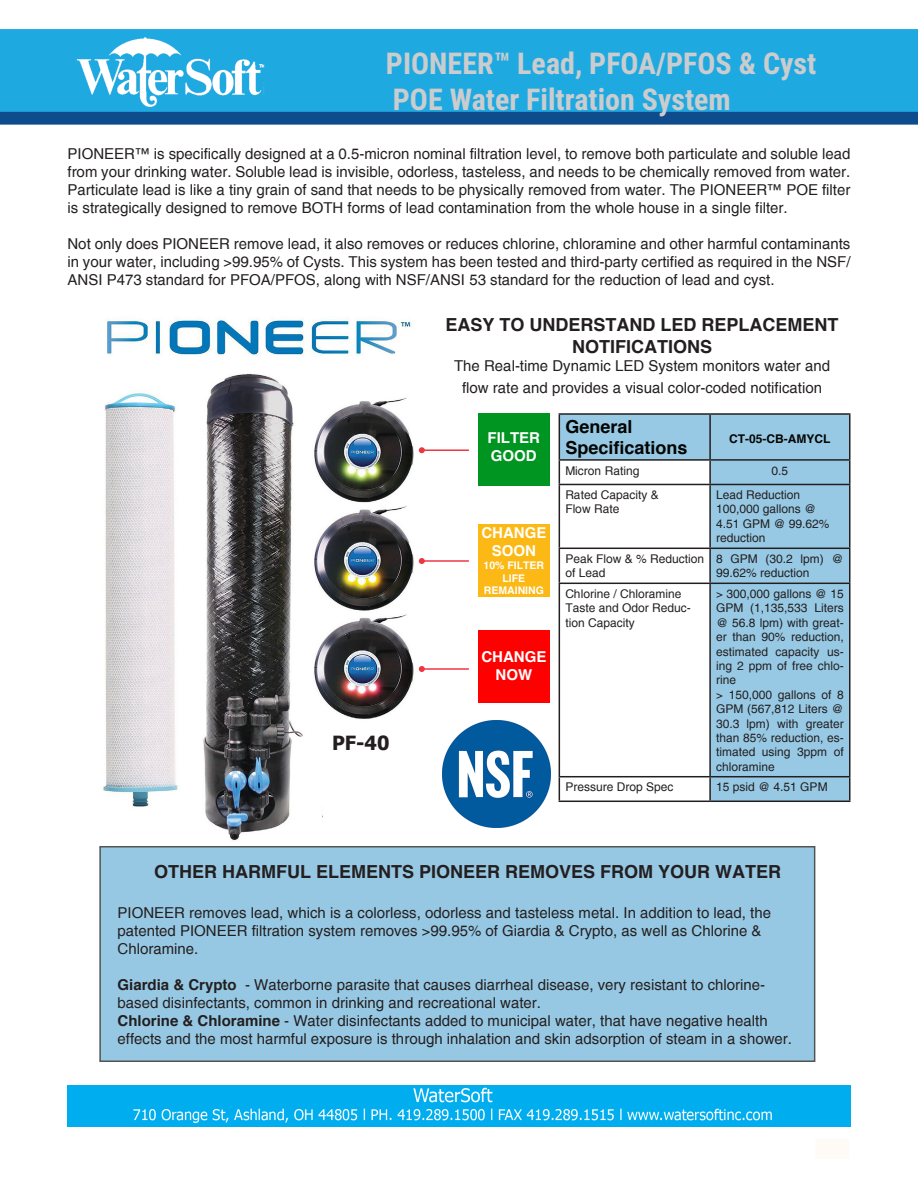
<style>
.page{position:relative;width:918px;height:1188px;background:#fff}
.page>*{position:absolute;margin:0;border:0;box-sizing:border-box;transform-origin:0 0}
.t1{font:700 30px "Roboto Condensed";color:#cbccce}
.t2{font:700 19.5px "Tahoma";color:#231f20}
.t3{font:700 18px "Helvetica";color:#231f20}
.t4{font:700 18px "Helvetica";color:#040503}
.t5{font:15px/18px "Helvetica";color:#231f20;text-align:justify}
.t6{font:700 15px "Helvetica";color:#fff}
.t7{font:12px/14.4px "Helvetica";color:#231f20}
.t8{font:700 12px "Helvetica";color:#040503}
.t9{font:700 10.5px "Helvetica";color:#fff}
.s1{font-weight:700}
</style>
<div class="page">
<img style="left:0;top:29px;width:918px;height:96px">
<img style="left:68px;top:1086px;width:783px;height:40px">
<img style="left:103px;top:317px;width:320px;height:524px">
<hr style="left:422px;top:449px;width:46px;height:2px;background:#ee3643">
<svg style="left:419px;top:447px;width:6px;height:6px"></svg>
<hr style="left:422px;top:560px;width:46px;height:2px;background:#ee3643">
<svg style="left:419px;top:558px;width:6px;height:6px"></svg>
<hr style="left:422px;top:668px;width:46px;height:2px;background:#ee3643">
<svg style="left:419px;top:666px;width:6px;height:6px"></svg>
<div style="left:478px;top:413px;width:72px;height:73px;background:#009521"></div>
<div style="left:478px;top:525px;width:72px;height:72px;background:#fcb814"></div>
<div style="left:478px;top:630px;width:72px;height:73px;background:#f00"></div>
<svg style="left:560px;top:415px;width:289px;height:386px;fill:#97c9e5"></svg>
<hr style="left:559px;top:413px;width:151px;height:2px;background:#231f20">
<hr style="left:559px;top:415px;width:1px;height:44px;background:#231f20">
<hr style="left:710px;top:413px;width:140px;height:2px;background:#231f20">
<hr style="left:709px;top:415px;width:2px;height:44px;background:#231f20">
<hr style="left:849px;top:415px;width:1px;height:44px;background:#231f20">
<hr style="left:559px;top:459px;width:151px;height:2px;background:#231f20">
<svg style="left:559px;top:461px;width:1px;height:23px"></svg>
<hr style="left:710px;top:459px;width:140px;height:2px;background:#231f20">
<hr style="left:709px;top:461px;width:2px;height:23px;background:#231f20">
<svg style="left:849px;top:461px;width:1px;height:23px"></svg>
<hr style="left:559px;top:484px;width:151px;height:1px;background:#231f20">
<hr style="left:559px;top:485px;width:1px;height:63px;background:#231f20">
<hr style="left:710px;top:484px;width:140px;height:1px;background:#231f20">
<hr style="left:709px;top:485px;width:2px;height:63px;background:#231f20">
<hr style="left:849px;top:485px;width:1px;height:63px;background:#231f20">
<hr style="left:559px;top:548px;width:151px;height:1px;background:#231f20">
<hr style="left:559px;top:549px;width:1px;height:34px;background:#231f20">
<hr style="left:710px;top:548px;width:140px;height:1px;background:#231f20">
<hr style="left:709px;top:549px;width:2px;height:34px;background:#231f20">
<hr style="left:849px;top:549px;width:1px;height:34px;background:#231f20">
<hr style="left:559px;top:583px;width:151px;height:1px;background:#231f20">
<hr style="left:559px;top:584px;width:1px;height:192px;background:#231f20">
<hr style="left:710px;top:583px;width:140px;height:1px;background:#231f20">
<hr style="left:709px;top:584px;width:2px;height:192px;background:#231f20">
<hr style="left:849px;top:584px;width:1px;height:192px;background:#231f20">
<hr style="left:559px;top:776px;width:151px;height:1px;background:#231f20">
<svg style="left:559px;top:777px;width:1px;height:24px"></svg>
<hr style="left:710px;top:776px;width:140px;height:1px;background:#231f20">
<hr style="left:709px;top:777px;width:2px;height:24px;background:#231f20">
<svg style="left:849px;top:777px;width:1px;height:24px"></svg>
<hr style="left:559px;top:801px;width:151px;height:1px;background:#231f20">
<hr style="left:710px;top:801px;width:140px;height:1px;background:#231f20">
<img style="left:443px;top:720px;width:108px;height:108px">
<div style="left:100px;top:847px;width:715px;height:214px;background:#97c8e3"></div>
<div style="left:99px;top:846px;width:716px;height:216px;border:2px solid #535355"></div>
<div style="left:814px;top:1137px;width:37px;height:23px;background:#fefbf6"></div>
<p class="t1" style="left:386px;top:42px;width:432px">PIONEER™ Lead, PFOA/PFOS &amp; Cyst</p>
<p class="t1" style="left:393px;top:78px;width:340px">POE Water Filtration System</p>
<p class="t5" style="left:68px;top:144px;width:784px">PIONEER™ is specifically designed at a 0.5-micron nominal filtration level, to remove both particulate and soluble lead from your drinking water. Soluble lead is invisible, odorless, tasteless, and needs to be chemically removed from water.<br>Particulate lead is like a tiny grain of sand that needs to be physically removed from water. The PIONEER™ POE filter is strategically designed to remove BOTH forms of lead contamination from the whole house in a single filter.</p>
<p class="t5" style="left:68px;top:234px;width:785px">Not only does PIONEER remove lead, it also removes or reduces chlorine, chloramine and other harmful contaminants in your water, including &gt;99.95% of Cysts. This system has been tested and third-party certified as required in the NSF/ ANSI P473 standard for PFOA/PFOS, along with NSF/ANSI 53 standard for the reduction of lead and cyst.</p>
<p class="t2" style="left:332px;top:729px;width:59px">PF-40</p>
<p class="t3" style="left:446px;top:314px;width:395px">EASY TO UNDERSTAND LED REPLACEMENT</p>
<p class="t3" style="left:572px;top:335px;width:142px">NOTIFICATIONS</p>
<p class="t5" style="left:454px;top:357px;width:377px">The Real-time Dynamic LED System monitors water and</p>
<p class="t5" style="left:462px;top:378px;width:362px">flow rate and provides a visual color-coded notification</p>
<p class="t4" style="left:565px;top:415px;width:69px">General</p>
<p class="t4" style="left:565px;top:436px;width:124px">Specifications</p>
<p class="t6" style="left:488px;top:429px;width:54px">FILTER</p>
<p class="t6" style="left:491px;top:447px;width:47px">GOOD</p>
<p class="t8" style="left:729px;top:431px;width:103px">CT-05-CB-AMYCL</p>
<p class="t6" style="left:481px;top:524px;width:66px">CHANGE</p>
<p class="t6" style="left:492px;top:542px;width:46px">SOON</p>
<p class="t9" style="left:484px;top:559px;width:62px">10% FILTER</p>
<p class="t9" style="left:503px;top:571px;width:24px">LIFE</p>
<p class="t9" style="left:484px;top:584px;width:62px">REMAINING</p>
<p class="t6" style="left:481px;top:647px;width:66px">CHANGE</p>
<p class="t6" style="left:496px;top:665px;width:38px">NOW</p>
<p class="t7" style="left:565px;top:463px;width:76px">Micron Rating</p>
<p class="t7" style="left:772px;top:463px;width:18px">0.5</p>
<p class="t7" style="left:565px;top:488px;width:95px">Rated Capacity &amp;</p>
<p class="t7" style="left:565px;top:502px;width:56px">Flow Rate</p>
<p class="t7" style="left:716px;top:488px;width:115px">Lead Reduction<br>100,000 gallons @<br>4.51 GPM @ 99.62% reduction</p>
<p class="t7" style="left:565px;top:552px;width:140px">Peak Flow &amp; % Reduction of Lead</p>
<p class="t7" style="left:716px;top:552px;width:129px">8 GPM (30.2 lpm) @<br>99.62% reduction</p>
<p class="t7" style="left:565px;top:587px;width:127px">Chlorine / Chloramine<br>Taste and Odor Reduc&shy;tion Capacity</p>
<p class="t7" style="left:716px;top:587px;width:129px;text-align:justify">&gt; 300,000 gallons @ 15<br>GPM (1,135,533 Liters @ 56.8 lpm) with great&shy;er than 90% reduction, estimated capacity us&shy;ing 2 ppm of free chlo&shy;rine</p>
<p class="t7" style="left:716px;top:687px;width:129px;text-align:justify">&gt; 150,000 gallons of 8<br>GPM (567,812 Liters @ 30.3 lpm) with greater than 85% reduction, es&shy;timated using 3ppm of chloramine</p>
<p class="t7" style="left:565px;top:780px;width:110px">Pressure Drop Spec</p>
<p class="t7" style="left:716px;top:780px;width:113px">15 psid @ 4.51 GPM</p>
<p class="t3" style="left:154px;top:861px;width:629px">OTHER HARMFUL ELEMENTS PIONEER REMOVES FROM YOUR WATER</p>
<p class="t5" style="left:118px;top:904px;width:655px">PIONEER removes lead, which is a colorless, odorless and tasteless metal. In addition to lead, the</p>
<p class="t5" style="left:118px;top:922px;width:645px">patented PIONEER filtration system removes &gt;99.95% of Giardia &amp; Crypto, as well as Chlorine &amp;</p>
<p class="t5" style="left:118px;top:940px;width:82px">Chloramine.</p>
<p class="t5" style="left:118px;top:976px;width:649px"><span class="s1">Giardia &amp; Crypto</span> - Waterborne parasite that causes diarrheal disease, very resistant to chlorine-</p>
<p class="t5" style="left:118px;top:994px;width:425px">based disinfectants, common in drinking and recreational water.</p>
<p class="t5" style="left:118px;top:1012px;width:652px"><span class="s1">Chlorine &amp; Chloramine</span> - Water disinfectants added to municipal water, that have negative health</p>
<p class="t5" style="left:118px;top:1030px;width:676px">effects and the most harmful exposure is through inhalation and skin adsorption of steam in a shower.</p>
</div>
